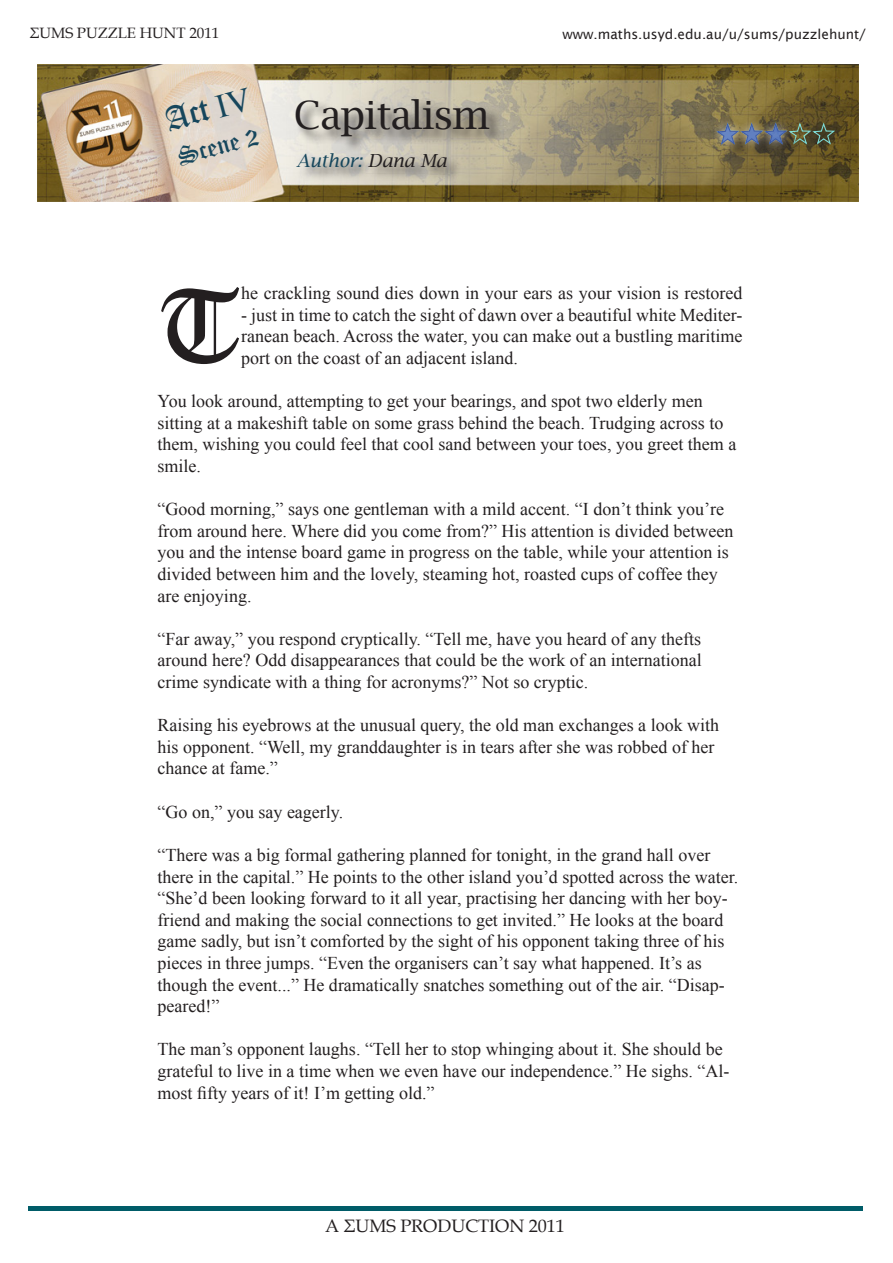
<style>
.page{position:relative;width:893px;height:1263px;background:#fff}
.page>*{position:absolute;margin:0;border:0;box-sizing:border-box;transform-origin:0 0}
.t1{font:105.6px "Old English Text";color:#231f20}
.t2{font:39px "Lucida Bright";letter-spacing:-.02em;color:#231f20}
.t3{font:33px "Old English Text";color:#16465c}
.t4{font:25.5px "Old English Text";color:#16465c}
.t5{font:18px/21.6px "Times New Roman";color:#231f20}
.t6{font:18px "Book Antiqua";color:#231f20}
.t7{font:italic 18px "Lucida Bright";color:#16465c}
.t8{font:15px "Book Antiqua";color:#231f20}
.t9{font:13.5px "Lucida Sans";color:#231f20}
.s1{font-family:"Times New Roman"}
.s2{color:#231f20}
</style>
<div class="page">
<div style="left:28px;top:1206px;width:835px;height:5px;background:#005c68"></div>
<img style="left:37px;top:65px;width:821px;height:137px">
<div style="left:295px;top:98px;width:209px;height:54px;background:#231f20;opacity:.75"></div>
<div style="left:298px;top:153px;width:164px;height:29px;background:#231f20;opacity:.75"></div>
<div style="left:720px;top:126px;width:36px;height:36px;background:#231f20;opacity:.75"></div>
<div style="left:709px;top:115px;width:38px;height:38px;background:#fff;opacity:.75"></div>
<div style="left:744px;top:126px;width:36px;height:36px;background:#231f20;opacity:.75"></div>
<div style="left:733px;top:115px;width:38px;height:38px;background:#fff;opacity:.75"></div>
<div style="left:768px;top:126px;width:36px;height:36px;background:#231f20;opacity:.75"></div>
<div style="left:757px;top:115px;width:38px;height:38px;background:#fff;opacity:.75"></div>
<svg style="left:715px;top:123px;width:122px;height:23px;background:#65675c"></svg>
<p class="t8" style="left:30px;top:22px;width:191px">ΣUMS PUZZLE HUNT 2011</p>
<p class="t9" style="left:562px;top:27px;width:305px">www.maths.usyd.edu.au/u/sums/puzzlehunt/</p>
<p class="t3" style="left:160px;top:100px;width:89px;rotate:-15deg">Act <span class="s1">IV</span></p>
<p class="t4" style="left:174px;top:141px;width:84px;rotate:-15deg">Scene 2</p>
<p class="t2" style="left:294px;top:93px;width:197px">Capitalism</p>
<p class="t7" style="left:296px;top:150px;width:152px">Author: <span class="s2">Dana Ma</span></p>
<p class="t1" style="left:158px;top:258px;width:85px">T</p>
<p class="t5" style="left:241px;top:282px;width:503px">he crackling sound dies down in your ears as your vision is restored</p>
<p class="t5" style="left:241px;top:304px;width:503px;text-align:justify">- just in time to catch the sight of dawn over a beautiful white Mediter&shy;ranean beach. Across the water, you can make out a bustling maritime port on the coast of an adjacent island.</p>
<p class="t5" style="left:158px;top:390px;width:580px">You look around, attempting to get your bearings, and spot two elderly men sitting at a makeshift table on some grass behind the beach. Trudging across to them, wishing you could feel that cool sand between your toes, you greet them a smile.</p>
<p class="t5" style="left:158px;top:498px;width:578px">“Good morning,” says one gentleman with a mild accent. “I don’t think you’re from around here. Where did you come from?” His attention is divided between you and the intense board game in progress on the table, while your attention is divided between him and the lovely, steaming hot, roasted cups of coffee they are enjoying.</p>
<p class="t5" style="left:158px;top:628px;width:546px;text-align:justify">“Far away,” you respond cryptically. “Tell me, have you heard of any thefts around here? Odd disappearances that could be the work of an international crime syndicate with a thing for acronyms?” Not so cryptic.</p>
<p class="t5" style="left:158px;top:714px;width:563px">Raising his eyebrows at the unusual query, the old man exchanges a look with his opponent. “Well, my granddaughter is in tears after she was robbed of her chance at fame.”</p>
<p class="t5" style="left:158px;top:800px;width:187px">“Go on,” you say eagerly.</p>
<p class="t5" style="left:158px;top:844px;width:582px">“There was a big formal gathering planned for tonight, in the grand hall over there in the capital.” He points to the other island you’d spotted across the water. “She’d been looking forward to it all year, practising her dancing with her boy&shy;friend and making the social connections to get invited.” He looks at the board game sadly, but isn’t comforted by the sight of his opponent taking three of his pieces in three jumps. “Even the organisers can’t say what happened. It’s as though the event...” He dramatically snatches something out of the air. “Disap&shy;peared!”</p>
<p class="t5" style="left:158px;top:1038px;width:573px">The man’s opponent laughs. “Tell her to stop whinging about it. She should be grateful to live in a time when we even have our independence.” He sighs. “Al&shy;most fifty years of it! I’m getting old.”</p>
<p class="t6" style="left:325px;top:1213px;width:241px">A ΣUMS PRODUCTION 2011</p>
</div>
